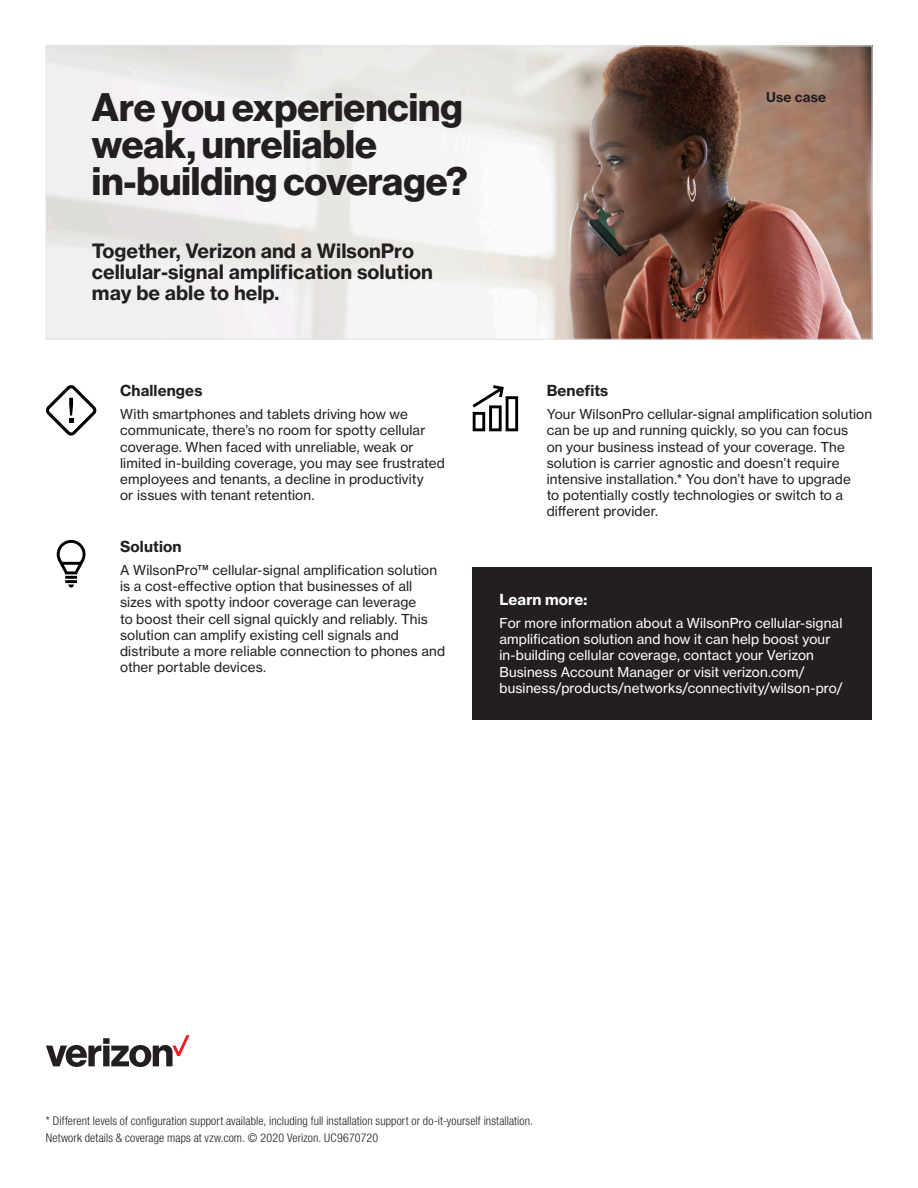
<style>
.page{position:relative;width:918px;height:1188px;background:#fff}
.page>*{position:absolute;margin:0;border:0;box-sizing:border-box;transform-origin:0 0}
._18_RB_Title_Headlin{font:700 39px/37px "Verizon NHGDS";color:#231f20}
._18_RB_Title_Subhead{font:700 19.5px/21px "Verizon NHGTX";color:#231f20}
._18_RB_Body_Text_Ind{font:700 15px "Verizon NHGTX";letter-spacing:.01em;color:#231f20}
._18_RB_Call_Out_Gray{font:700 15px "Verizon NHGTX";color:#fff}
._18_RB_Body_Text_Ind-2{font:13.5px/16.2px "Verizon NHGTX";letter-spacing:.01em;color:#231f20}
._18_RB_Call_Out_Text{font:13.5px/16.2px "Verizon NHGTX";letter-spacing:.01em;color:#fff}
._18_RB_Title_Doc_Typ{font:700 13.5px "Verizon NHGTX";letter-spacing:.01em;color:#231f20}
._18_RB_Legal_W_Footn{font:300 condensed 12px "Helvetica Neue LT Std";letter-spacing:.01em;color:#231f20}
</style>
<div class="page">
<img style="left:48px;top:48px;width:822px;height:289px">
<div style="left:472px;top:567px;width:400px;height:153px;background:#231f20"></div>
<svg style="left:57px;top:540px;width:29px;height:47px"></svg>
<svg style="left:46px;top:385px;width:51px;height:51px"></svg>
<svg style="left:472px;top:385px;width:47px;height:47px"></svg>
<svg style="left:46px;top:1035px;width:144px;height:32px"></svg>
<p class="_18_RB_Title_Headlin" style="left:92px;top:88px;width:377px">Are you experiencing weak, unreliable in-building coverage?</p>
<p class="_18_RB_Title_Doc_Typ" style="left:766px;top:88px;width:62px">Use case</p>
<p class="_18_RB_Title_Subhead" style="left:92px;top:239px;width:342px">Together, Verizon and a WilsonPro cellular-signal amplification solution may be able to help.</p>
<p class="_18_RB_Body_Text_Ind" style="left:120px;top:381px;width:84px">Challenges</p>
<p class="_18_RB_Body_Text_Ind-2" style="left:120px;top:406px;width:326px">With smartphones and tablets driving how we communicate, there’s no room for spotty cellular coverage. When faced with unreliable, weak or limited in-building coverage, you may see frustrated employees and tenants, a decline in productivity<br>or issues with tenant retention.</p>
<p class="_18_RB_Body_Text_Ind" style="left:120px;top:537px;width:63px">Solution</p>
<p class="_18_RB_Body_Text_Ind-2" style="left:120px;top:562px;width:326px">A WilsonPro™ cellular-signal amplification solution is a cost-effective option that businesses of all sizes with spotty indoor coverage can leverage<br>to boost their cell signal quickly and reliably. This solution can amplify existing cell signals and distribute a more reliable connection to phones and other portable devices.</p>
<p class="_18_RB_Body_Text_Ind" style="left:547px;top:381px;width:63px">Benefits</p>
<p class="_18_RB_Body_Text_Ind-2" style="left:547px;top:406px;width:327px">Your WilsonPro cellular-signal amplification solution can be up and running quickly, so you can focus<br>on your business instead of your coverage. The solution is carrier agnostic and doesn’t require intensive installation.* You don’t have to upgrade<br>to potentially costly technologies or switch to a different provider.</p>
<p class="_18_RB_Call_Out_Gray" style="left:500px;top:590px;width:89px">Learn more:</p>
<p class="_18_RB_Call_Out_Text" style="left:500px;top:615px;width:345px">For more information about a WilsonPro cellular-signal amplification solution and how it can help boost your in-building cellular coverage, contact your Verizon Business Account Manager or visit verizon.com/ business/products/networks/connectivity/wilson-pro/</p>
<p class="_18_RB_Legal_W_Footn" style="left:46px;top:1114px;width:489px">* Different levels of configuration support available, including full installation support or do-it-yourself installation.</p>
<p class="_18_RB_Legal_W_Footn" style="left:46px;top:1131px;width:334px">Network details &amp; coverage maps at vzw.com. © 2020 Verizon. UC9670720</p>
</div>
